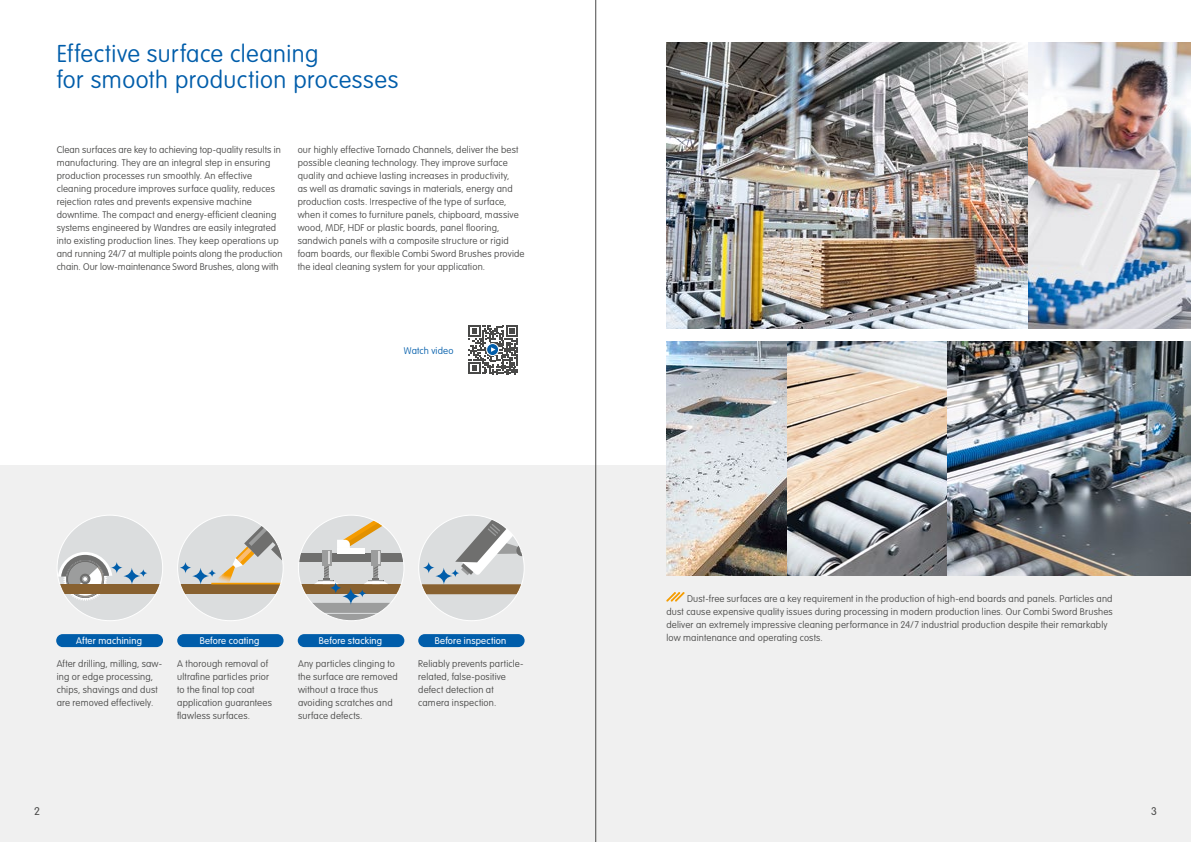
<style>
.page{position:relative;width:1191px;height:842px;background:#fff}
.page>*{position:absolute;margin:0;border:0;box-sizing:border-box;transform-origin:0 0}
.t1{font:100 24px/26px "VAG Rounded Std";letter-spacing:.02em;color:#005daa}
.t2{font:300 11px "VAG Rounded Std";color:#494948}
.t3{font:100 9.5px/13px "VAG Rounded Std";letter-spacing:.02em;color:#494948}
.t4{font:300 9.5px "VAG Rounded Std";letter-spacing:.02em;color:#fff}
.t5{font:100 9.5px "VAG Rounded Std";letter-spacing:.02em;color:#005daa}
</style>
<div class="page">
<div style="left:0;top:465px;width:1191px;height:377px;background:#f0f0f0"></div>
<img style="left:666px;top:43px;width:525px;height:286px">
<img style="left:666px;top:342px;width:525px;height:234px">
<div style="left:178px;top:515px;width:105px;height:106px;background:#dbddde;border-radius:50%"></div>
<div style="left:178px;top:584px;width:105px;height:10px;background:#886130"></div>
<svg style="left:211px;top:517px;width:72px;height:67px"></svg>
<svg style="left:208px;top:569px;width:8px;height:8px"></svg>
<svg style="left:180px;top:562px;width:11px;height:11px"></svg>
<svg style="left:192px;top:568px;width:17px;height:16px"></svg>
<div style="left:298px;top:515px;width:106px;height:106px;background:#dbddde;border-radius:50%"></div>
<div style="left:298px;top:584px;width:106px;height:10px;background:#886130"></div>
<div style="left:298px;top:553px;width:106px;height:8px;background:#6f6f6e"></div>
<svg style="left:312px;top:603px;width:78px;height:16px"></svg>
<svg style="left:314px;top:515px;width:90px;height:69px"></svg>
<svg style="left:358px;top:589px;width:8px;height:8px"></svg>
<svg style="left:330px;top:582px;width:11px;height:12px"></svg>
<svg style="left:342px;top:588px;width:17px;height:17px"></svg>
<div style="left:57px;top:515px;width:106px;height:106px;background:#dbddde;border-radius:50%"></div>
<svg style="left:59px;top:552px;width:53px;height:49px"></svg>
<svg style="left:139px;top:569px;width:8px;height:8px"></svg>
<svg style="left:111px;top:562px;width:11px;height:11px"></svg>
<svg style="left:123px;top:568px;width:17px;height:16px"></svg>
<div style="left:57px;top:584px;width:106px;height:10px;background:#886130"></div>
<div style="left:418px;top:515px;width:106px;height:106px;background:#dbddde;border-radius:50%"></div>
<div style="left:418px;top:584px;width:106px;height:10px;background:#886130"></div>
<svg style="left:455px;top:515px;width:69px;height:60px"></svg>
<svg style="left:451px;top:569px;width:8px;height:8px"></svg>
<svg style="left:423px;top:562px;width:11px;height:11px"></svg>
<svg style="left:435px;top:568px;width:17px;height:16px"></svg>
<div style="left:56px;top:634px;width:107px;height:13px;background:#005daa;border-radius:6px"></div>
<div style="left:177px;top:634px;width:106px;height:13px;background:#005daa;border-radius:6px"></div>
<div style="left:418px;top:634px;width:106px;height:13px;background:#005daa;border-radius:6px"></div>
<div style="left:298px;top:634px;width:106px;height:13px;background:#005daa;border-radius:6px"></div>
<svg style="left:468px;top:325px;width:50px;height:49px"></svg>
<svg style="left:666px;top:592px;width:18px;height:10px"></svg>
<hr style="left:595px;top:0;width:1px;height:842px;background:#494948">
<h1 class="t1" style="left:57px;top:41px;width:343px">Effective surface cleaning<br>for smooth production processes</h1>
<p class="t3" style="left:57px;top:144px;width:227px">Clean surfaces are key to achieving top-quality results in manufacturing. They are an integral step in ensuring production processes run smoothly. An effective cleaning procedure improves surface quality, reduces rejection rates and prevents expensive machine downtime. The compact and energy-efficient cleaning systems engineered by Wandres are easily integrated into existing production lines. They keep operations up and running 24/7 at multiple points along the production chain. Our low-maintenance Sword Brushes, along with</p>
<p class="t3" style="left:298px;top:143px;width:228px">our highly effective Tornado Channels, deliver the best possible cleaning technology. They improve surface quality and achieve lasting increases in productivity,<br>as well as dramatic savings in materials, energy and production costs. Irrespective of the type of surface, when it comes to furniture panels, chipboard, massive wood, MDF, HDF or plastic boards, panel flooring, sandwich panels with a composite structure or rigid foam boards, our flexible Combi Sword Brushes provide the ideal cleaning system for your application.</p>
<p class="t5" style="left:404px;top:346px;width:51px">Watch video</p>
<p class="t4" style="left:76px;top:635px;width:67px">After machining</p>
<p class="t4" style="left:200px;top:635px;width:61px">Before coating</p>
<p class="t4" style="left:319px;top:635px;width:65px">Before stacking</p>
<p class="t4" style="left:435px;top:635px;width:73px">Before inspection</p>
<p class="t3" style="left:298px;top:657px;width:101px">Any particles clinging to the surface are removed without a trace thus avoiding scratches and surface defects.</p>
<p class="t3" style="left:57px;top:657px;width:107px">After drilling, milling, saw&shy;ing or edge processing, chips, shavings and dust are removed effectively.</p>
<p class="t3" style="left:177px;top:657px;width:96px">A thorough removal of ultrafine particles prior to the final top coat application guarantees flawless surfaces.</p>
<p class="t3" style="left:418px;top:657px;width:106px">Reliably prevents particle&shy;related, false-positive defect detection at camera inspection.</p>
<p class="t3" style="left:666px;top:592px;width:448px;text-indent:21px">Dust-free surfaces are a key requirement in the production of high-end boards and panels. Particles and dust cause expensive quality issues during processing in modern production lines. Our Combi Sword Brushes deliver an extremely impressive cleaning performance in 24/7 industrial production despite their remarkably low maintenance and operating costs.</p>
<p class="t2" style="left:34px;top:805px;width:7px">2</p>
<p class="t2" style="left:1151px;top:805px;width:7px">3</p>
</div>
